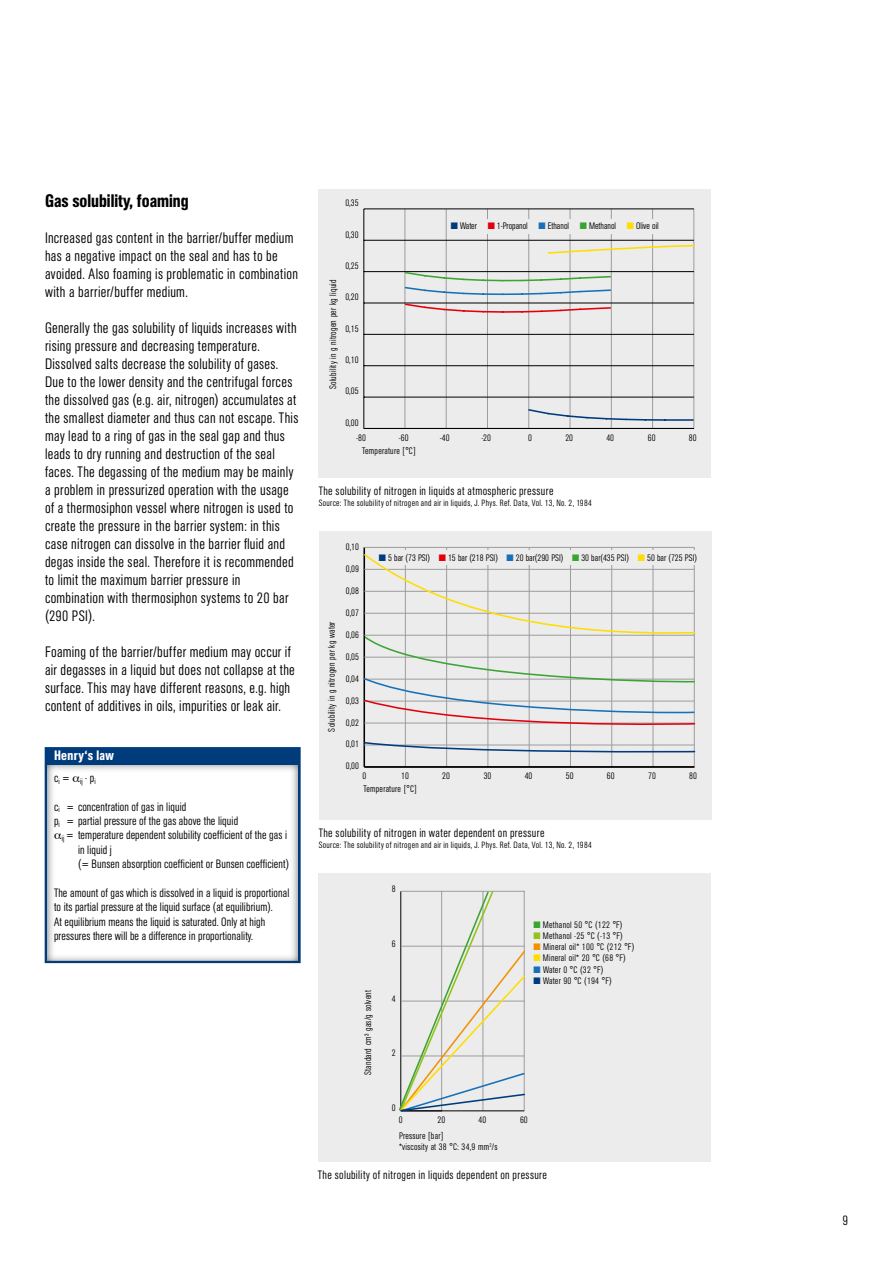
<style>
.page{position:relative;width:893px;height:1263px;background:#fff}
.page>*{position:absolute;margin:0;border:0;box-sizing:border-box;transform-origin:0 0}
.t1{font:500 condensed 18px "AG Book Pro";color:#000}
.t2{font:300 condensed 15px/18px "AG Book Pro";letter-spacing:.02em;color:#000}
.t3{font:500 condensed 13.5px "AG Book Pro";letter-spacing:.025em;color:#fff}
.t4{font:300 condensed 13.5px "AG Book Pro";color:#000}
.t5{font:300 condensed 12px/14.4px "AG Book Pro";letter-spacing:.01em;color:#000}
.t6{font:300 condensed 12px "AG Book Pro";letter-spacing:.03em;color:#000}
.t7{font:300 condensed 9.3px/11.2px "AG Book Pro";letter-spacing:.025em;color:#000}
.t8{font:300 condensed 9.3px "AG Book Pro";color:#000}
.t9{font:300 condensed 9px "AG Book Pro";letter-spacing:.035em;color:#000}
.s1{color:#003b7c}
.s2{color:#e3000b}
.s3{color:#1770b8}
.s4{color:#3ca432}
.s5{color:#fd0}
.s6{color:#94c11a}
.s7{color:#f39100}
</style>
<div class="page">
<div style="left:319px;top:873px;width:392px;height:288px;background:#ececec"></div>
<svg style="left:399px;top:890px;width:126px;height:222px"></svg>
<div style="left:319px;top:531px;width:392px;height:288px;background:#ececec"></div>
<hr style="left:405px;top:547px;width:1px;height:220px;background:#9c9c9d">
<hr style="left:446px;top:547px;width:1px;height:220px;background:#9c9c9d">
<hr style="left:488px;top:547px;width:1px;height:220px;background:#9c9c9d">
<hr style="left:529px;top:547px;width:1px;height:220px;background:#9c9c9d">
<hr style="left:570px;top:547px;width:1px;height:220px;background:#9c9c9d">
<hr style="left:611px;top:547px;width:1px;height:220px;background:#9c9c9d">
<hr style="left:653px;top:547px;width:1px;height:220px;background:#9c9c9d">
<hr style="left:694px;top:547px;width:1px;height:220px;background:#9c9c9d">
<hr style="left:363px;top:547px;width:2px;height:220px;background:#000">
<hr style="left:364px;top:766px;width:330px;height:2px;background:#000">
<hr style="left:364px;top:547px;width:330px;height:1px;background:#9c9c9d">
<div style="left:383px;top:550px;width:328px;height:15px;background:#ececec"></div>
<svg style="left:363px;top:553px;width:333px;height:176px"></svg>
<svg style="left:363px;top:741px;width:333px;height:13px"></svg>
<div style="left:319px;top:189px;width:392px;height:288px;background:#ececec"></div>
<hr style="left:405px;top:209px;width:1px;height:219px;background:#9c9c9d">
<hr style="left:446px;top:209px;width:1px;height:219px;background:#9c9c9d">
<hr style="left:487px;top:209px;width:1px;height:219px;background:#9c9c9d">
<hr style="left:528px;top:209px;width:1px;height:219px;background:#9c9c9d">
<hr style="left:570px;top:209px;width:1px;height:219px;background:#9c9c9d">
<hr style="left:611px;top:209px;width:1px;height:219px;background:#9c9c9d">
<hr style="left:652px;top:209px;width:1px;height:219px;background:#9c9c9d">
<hr style="left:693px;top:209px;width:1px;height:219px;background:#9c9c9d">
<hr style="left:363px;top:209px;width:1px;height:219px;background:#000">
<hr style="left:364px;top:428px;width:330px;height:1px;background:#000">
<hr style="left:364px;top:397px;width:330px;height:1px;background:#000">
<hr style="left:364px;top:365px;width:330px;height:1px;background:#000">
<hr style="left:364px;top:334px;width:330px;height:1px;background:#000">
<hr style="left:364px;top:303px;width:330px;height:1px;background:#000">
<hr style="left:364px;top:271px;width:330px;height:1px;background:#000">
<hr style="left:364px;top:240px;width:330px;height:1px;background:#000">
<hr style="left:364px;top:208px;width:330px;height:1px;background:#000">
<svg style="left:547px;top:244px;width:148px;height:11px"></svg>
<svg style="left:404px;top:271px;width:208px;height:25px"></svg>
<svg style="left:404px;top:302px;width:208px;height:12px"></svg>
<svg style="left:528px;top:408px;width:167px;height:14px"></svg>
<div style="left:450px;top:219px;width:223px;height:14px;background:#ececec"></div>
<svg style="left:45px;top:747px;width:256px;height:216px;background:#0f4581"></svg>
<img style="left:48px;top:765px;width:249px;height:196px">
<svg style="left:73px;top:776px;width:7px;height:6px"></svg>
<svg style="left:54px;top:834px;width:7px;height:5px"></svg>
<p class="t1" style="left:45px;top:189px;width:145px">Gas solubility, foaming</p>
<p class="t2" style="left:45px;top:229px;width:255px">Increased gas content in the barrier/buffer medium has a negative impact on the seal and has to be avoided. Also foaming is problematic in combination with a barrier/buffer medium.</p>
<p class="t2" style="left:45px;top:319px;width:255px">Generally the gas solubility of liquids increases with rising pressure and decreasing temperature.<br>Dissolved salts decrease the solubility of gases.<br>Due to the lower density and the centrifugal forces the dissolved gas (e.g. air, nitrogen) accumulates at the smallest diameter and thus can not escape. This may lead to a ring of gas in the seal gap and thus leads to dry running and destruction of the seal faces. The degassing of the medium may be mainly a problem in pressurized operation with the usage of a thermosiphon vessel where nitrogen is used to create the pressure in the barrier system: in this case nitrogen can dissolve in the barrier fluid and degas inside the seal. Therefore it is recommended to limit the maximum barrier pressure in combination with thermosiphon systems to 20 bar (290 PSI).</p>
<p class="t2" style="left:45px;top:643px;width:251px">Foaming of the barrier/buffer medium may occur if air degasses in a liquid but does not collapse at the surface. This may have different reasons, e.g. high content of additives in oils, impurities or leak air.</p>
<p class="t3" style="left:54px;top:747px;width:61px">Henry‘s law</p>
<p class="t5" style="left:54px;top:770px;width:43px">c<sub>i</sub> = <sub>ij</sub> · p<sub>i</sub></p>
<p class="t5" style="left:54px;top:799px;width:134px">c<sub>i</sub> = concentration of gas in liquid</p>
<p class="t5" style="left:54px;top:813px;width:186px">p<sub>i</sub> = partial pressure of the gas above the liquid</p>
<p class="t5" style="left:62px;top:828px;width:227px"><sub>ij</sub> = temperature dependent solubility coefficient of the gas i</p>
<p class="t5" style="left:78px;top:842px;width:35px">in liquid j</p>
<p class="t5" style="left:78px;top:857px;width:213px">(= Bunsen absorption coefficient or Bunsen coefficient)</p>
<p class="t5" style="left:54px;top:885px;width:237px">The amount of gas which is dissolved in a liquid is proportional to its partial pressure at the liquid surface (at equilibrium).<br>At equilibrium means the liquid is saturated. Only at high pressures there will be a difference in proportionality.</p>
<p class="t7" style="left:345px;top:197px;width:15px">0,35</p>
<p class="t7" style="left:345px;top:229px;width:15px">0,30</p>
<p class="t7" style="left:345px;top:260px;width:15px">0,25</p>
<p class="t7" style="left:327px;top:389px;width:111px;rotate:-90deg">Solubility in g nitrogen per kg liquid</p>
<p class="t7" style="left:345px;top:291px;width:15px">0,20</p>
<p class="t7" style="left:345px;top:323px;width:15px">0,15</p>
<p class="t7" style="left:345px;top:354px;width:15px">0,10</p>
<p class="t7" style="left:345px;top:385px;width:15px">0,05</p>
<p class="t7" style="left:345px;top:417px;width:15px">0,00</p>
<p class="t8" style="left:451px;top:220px;width:209px"><span class="s1">■</span> Water <span class="s2">■</span> 1-Propanol <span class="s3">■</span> Ethanol <span class="s4">■</span> Methanol <span class="s5">■</span> Olive oil</p>
<p class="t7" style="left:356px;top:432px;width:11px">-80</p>
<p class="t7" style="left:399px;top:432px;width:11px">-60</p>
<p class="t7" style="left:440px;top:432px;width:11px">-40</p>
<p class="t7" style="left:481px;top:432px;width:11px">-20</p>
<p class="t7" style="left:528px;top:432px;width:5px">0</p>
<p class="t7" style="left:565px;top:432px;width:9px">20</p>
<p class="t7" style="left:606px;top:432px;width:9px">40</p>
<p class="t7" style="left:648px;top:432px;width:9px">60</p>
<p class="t7" style="left:689px;top:432px;width:9px">80</p>
<p class="t7" style="left:362px;top:445px;width:55px">Temperature [°C]</p>
<p class="t6" style="left:319px;top:483px;width:236px">The solubility of nitrogen in liquids at atmospheric pressure</p>
<p class="t9" style="left:319px;top:497px;width:275px">Source: The solubility of nitrogen and air in liquids, J. Phys. Ref. Data, Vol. 13, No. 2, 1984</p>
<p class="t7" style="left:326px;top:731px;width:112px;rotate:-90deg">Solubility in g nitrogen per kg water</p>
<p class="t7" style="left:346px;top:541px;width:15px">0,10</p>
<p class="t7" style="left:346px;top:563px;width:15px">0,09</p>
<p class="t7" style="left:346px;top:585px;width:15px">0,08</p>
<p class="t7" style="left:346px;top:607px;width:15px">0,07</p>
<p class="t7" style="left:346px;top:629px;width:15px">0,06</p>
<p class="t7" style="left:346px;top:651px;width:15px">0,05</p>
<p class="t7" style="left:346px;top:673px;width:15px">0,04</p>
<p class="t7" style="left:346px;top:695px;width:15px">0,03</p>
<p class="t7" style="left:346px;top:716px;width:15px">0,02</p>
<p class="t7" style="left:346px;top:738px;width:15px">0,01</p>
<p class="t8" style="left:379px;top:552px;width:320px"><span class="s1">■</span> 5 bar (73 PSI) <span class="s2">■</span> 15 bar (218 PSI) <span class="s3">■</span> 20 bar(290 PSI) <span class="s4">■</span> 30 bar(435 PSI) <span class="s5">■</span> 50 bar (725 PSI)</p>
<p class="t7" style="left:346px;top:760px;width:15px">0,00</p>
<p class="t7" style="left:362px;top:770px;width:5px">0</p>
<p class="t7" style="left:401px;top:770px;width:9px">10</p>
<p class="t7" style="left:442px;top:770px;width:9px">20</p>
<p class="t7" style="left:484px;top:770px;width:9px">30</p>
<p class="t7" style="left:525px;top:770px;width:9px">40</p>
<p class="t7" style="left:566px;top:770px;width:9px">50</p>
<p class="t7" style="left:607px;top:770px;width:9px">60</p>
<p class="t7" style="left:648px;top:770px;width:9px">70</p>
<p class="t7" style="left:689px;top:770px;width:9px">80</p>
<p class="t7" style="left:363px;top:783px;width:55px">Temperature [°C]</p>
<p class="t5" style="left:319px;top:826px;width:227px">The solubility of nitrogen in water dependent on pressure</p>
<p class="t9" style="left:319px;top:839px;width:275px">Source: The solubility of nitrogen and air in liquids, J. Phys. Ref. Data, Vol. 13, No. 2, 1984</p>
<p class="t7" style="left:362px;top:1075px;width:87px;rotate:-90deg">Standard cm³ gas/g solvent</p>
<p class="t7" style="left:392px;top:883px;width:5px">8</p>
<p class="t7" style="left:392px;top:938px;width:5px">6</p>
<p class="t7" style="left:392px;top:992px;width:5px">4</p>
<p class="t7" style="left:392px;top:1047px;width:5px">2</p>
<p class="t7" style="left:392px;top:1102px;width:5px">0</p>
<p class="t7" style="left:533px;top:918px;width:91px"><span class="s4">■</span> Methanol 50 °C (122 °F)</p>
<p class="t7" style="left:533px;top:930px;width:91px"><span class="s6">■</span> Methanol -25 °C (-13 °F)</p>
<p class="t7" style="left:533px;top:941px;width:102px"><span class="s7">■</span> Mineral oil* 100 °C (212 °F)</p>
<p class="t7" style="left:533px;top:952px;width:94px"><span class="s5">■</span> Mineral oil* 20 °C (68 °F)</p>
<p class="t7" style="left:533px;top:963px;width:71px"><span class="s3">■</span> Water 0 °C (32 °F)</p>
<p class="t7" style="left:533px;top:975px;width:80px"><span class="s1">■</span> Water 90 °C (194 °F)</p>
<p class="t7" style="left:399px;top:1114px;width:5px">0</p>
<p class="t7" style="left:437px;top:1114px;width:9px">20</p>
<p class="t7" style="left:478px;top:1114px;width:9px">40</p>
<p class="t7" style="left:520px;top:1114px;width:9px">60</p>
<p class="t7" style="left:399px;top:1130px;width:100px">Pressure [bar]<br>*viscosity at 38 °C: 34,9 mm<sup>2</sup>/s</p>
<p class="t5" style="left:318px;top:1168px;width:231px">The solubility of nitrogen in liquids dependent on pressure</p>
<p class="t4" style="left:842px;top:1212px;width:7px">9</p>
</div>
